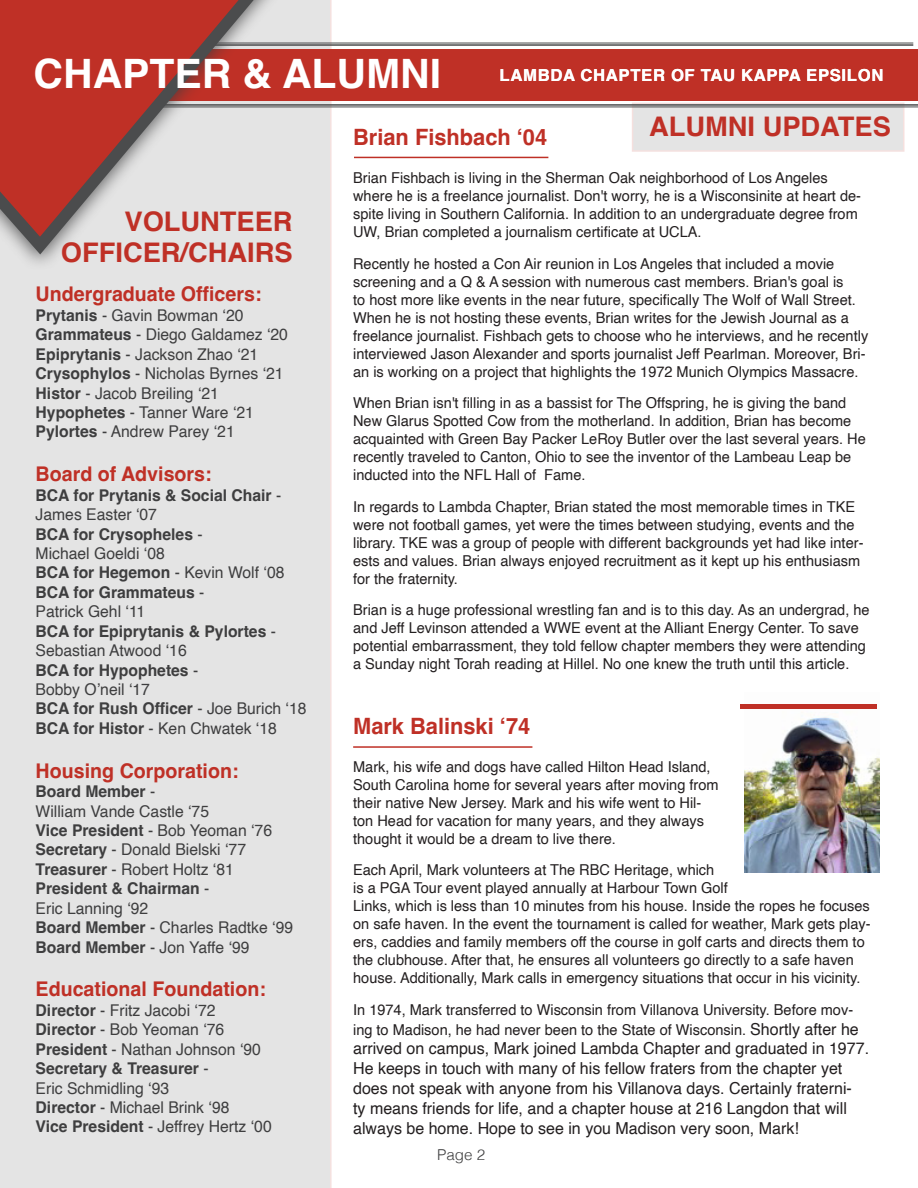
<style>
.page{position:relative;width:918px;height:1188px;background:#fff}
.page>*{position:absolute;margin:0;border:0;box-sizing:border-box;transform-origin:0 0}
.t1{font:700 40.5px "Helvetica";color:#fff}
.t2{font:700 27px "Helvetica";color:#bf3026}
.t3{font:700 22.5px "Helvetica";color:#bf3026}
.t4{font:700 20.25px "Helvetica";color:#bf3026}
.t5{font:16.5px/19.8px "Helvetica";color:#231f20}
.t6{font:700 16.5px "Helvetica";letter-spacing:.04em;color:#fff}
.t7{font:16.2px "Helvetica";color:#3e3e3f}
.t8{font:700 16.2px/19.5px "Helvetica";color:#3e3e3f}
.t9{font:15px/18px "Helvetica";color:#231f20}
.t10{font:300 15px "Helvetica";color:#3e3e3f}
.s1{font-weight:700}
.s2{font-weight:400}
.s3{font-size:16.5px}
</style>
<div class="page">
<div style="left:632px;top:103px;width:272px;height:49px;background:#e4e4e4"></div>
<div style="left:0;top:0;width:332px;height:1188px;background:#e4e4e4"></div>
<hr style="left:0;top:44px;width:913px;height:2px;background:#4b4c4d">
<hr style="left:0;top:43px;width:913px;height:1px;background:#4b4c4d">
<hr style="left:0;top:104px;width:918px;height:2px;background:#4b4c4d">
<hr style="left:0;top:107px;width:918px;height:1px;background:#4b4c4d">
<div style="left:0;top:49px;width:918px;height:52px;background:#bf3026"></div>
<div style="left:0;top:0;width:327px;height:272px;background:#3e3e3f;opacity:.75"></div>
<svg style="left:0;top:0;width:322px;height:263px"></svg>
<hr style="left:354px;top:157px;width:194px;height:1px;background:#bf3026">
<hr style="left:353px;top:746px;width:179px;height:2px;background:#bf3026">
<img style="left:744px;top:712px;width:136px;height:161px">
<div style="left:741px;top:704px;width:136px;height:5px;background:#bf3026"></div>
<p class="t1" style="left:34px;top:49px;width:409px">CHAPTER &amp; ALUMNI</p>
<p class="t6" style="left:500px;top:66px;width:385px">LAMBDA CHAPTER OF TAU KAPPA EPSILON</p>
<p class="t2" style="left:125px;top:205px;width:170px">VOLUNTEER</p>
<p class="t2" style="left:61px;top:236px;width:233px">OFFICER/CHAIRS</p>
<p class="t4" style="left:36px;top:282px;width:227px">Undergraduate Officers:</p>
<p class="t7" style="left:36px;top:303px;width:209px"><span class="s1">Prytanis</span> - Gavin Bowman ‘20</p>
<p class="t7" style="left:36px;top:322px;width:254px"><span class="s1">Grammateus</span> - Diego Galdamez ‘20</p>
<p class="t7" style="left:36px;top:342px;width:224px"><span class="s1">Epiprytanis</span> - Jackson Zhao ‘21</p>
<p class="t7" style="left:36px;top:361px;width:250px"><span class="s1">Crysophylos</span> - Nicholas Byrnes ‘21</p>
<p class="t7" style="left:36px;top:380px;width:185px"><span class="s1">Histor</span> - Jacob Breiling ‘21</p>
<p class="t7" style="left:36px;top:400px;width:220px"><span class="s1">Hypophetes</span> - Tanner Ware ‘21</p>
<p class="t7" style="left:36px;top:419px;width:201px"><span class="s1">Pylortes</span> - Andrew Parey ‘21</p>
<p class="t4" style="left:36px;top:462px;width:178px">Board of Advisors:</p>
<p class="t8" style="left:36px;top:487px;width:247px">BCA for Prytanis &amp; Social Chair <span class="s2">-<br>James Easter ‘07</span></p>
<p class="t8" style="left:36px;top:526px;width:169px">BCA for Crysopheles <span class="s2">-</span></p>
<p class="t7" style="left:36px;top:541px;width:131px">Michael Goeldi ‘08</p>
<p class="t8" style="left:36px;top:565px;width:250px">BCA for Hegemon <span class="s2">- Kevin Wolf ‘08</span></p>
<p class="t8" style="left:36px;top:584px;width:170px">BCA for Grammateus <span class="s2">-</span></p>
<p class="t7" style="left:36px;top:599px;width:111px">Patrick Gehl ‘11</p>
<p class="t8" style="left:36px;top:623px;width:242px">BCA for Epiprytanis &amp; Pylortes <span class="s2">-</span></p>
<p class="t7" style="left:36px;top:638px;width:153px">Sebastian Atwood ‘16</p>
<p class="t8" style="left:36px;top:662px;width:164px">BCA for Hypophetes <span class="s2">-</span></p>
<p class="t7" style="left:36px;top:677px;width:116px">Bobby O’neil ‘17</p>
<p class="t8" style="left:36px;top:701px;width:272px">BCA for Rush Officer <span class="s2">- Joe Burich ‘18</span></p>
<p class="t7" style="left:36px;top:716px;width:243px"><span class="s1">BCA for Histor</span> - Ken Chwatek ‘18</p>
<p class="t4" style="left:36px;top:758px;width:204px">Housing Corporation:</p>
<p class="t8" style="left:36px;top:783px;width:121px">Board Member <span class="s2">-</span></p>
<p class="t7" style="left:36px;top:798px;width:175px">William Vande Castle ‘75</p>
<p class="t8" style="left:36px;top:822px;width:238px">Vice President <span class="s2">- Bob Yeoman ‘76</span></p>
<p class="t7" style="left:36px;top:837px;width:212px"><span class="s1">Secretary</span> - Donald Bielski ‘77</p>
<p class="t7" style="left:36px;top:857px;width:200px"><span class="s1">Treasurer</span> - Robert Holtz ‘81</p>
<p class="t8" style="left:36px;top:881px;width:175px">President &amp; Chairman <span class="s2">-</span></p>
<p class="t7" style="left:36px;top:896px;width:114px">Eric Lanning ‘92</p>
<p class="t7" style="left:36px;top:915px;width:259px"><span class="s1">Board Member</span> - Charles Radtke ‘99</p>
<p class="t7" style="left:36px;top:934px;width:215px"><span class="s1">Board Member</span> - Jon Yaffe ‘99</p>
<p class="t4" style="left:36px;top:977px;width:232px">Educational Foundation:</p>
<p class="t7" style="left:36px;top:998px;width:181px"><span class="s1">Director</span> - Fritz Jacobi ‘72</p>
<p class="t7" style="left:36px;top:1017px;width:190px"><span class="s1">Director</span> - Bob Yeoman ‘76</p>
<p class="t7" style="left:36px;top:1037px;width:227px"><span class="s1">President</span> - Nathan Johnson ‘90</p>
<p class="t8" style="left:36px;top:1060px;width:174px">Secretary &amp; Treasurer <span class="s2">-</span></p>
<p class="t7" style="left:36px;top:1075px;width:135px">Eric Schmidling ‘93</p>
<p class="t7" style="left:36px;top:1095px;width:195px"><span class="s1">Director</span> - Michael Brink ‘98</p>
<p class="t7" style="left:36px;top:1114px;width:238px"><span class="s1">Vice President</span> - Jeffrey Hertz ‘00</p>
<p class="t2" style="left:649px;top:110px;width:243px">ALUMNI UPDATES</p>
<p class="t3" style="left:353px;top:124px;width:196px">Brian Fishbach ‘04</p>
<p class="t9" style="left:353px;top:169px;width:509px">Brian Fishbach is living in the Sherman Oak neighborhood of Los Angeles where he is a freelance journalist. Don't worry, he is a Wisconsinite at heart de&shy;spite living in Southern California. In addition to an undergraduate degree from UW, Brian completed a journalism certificate at UCLA.</p>
<p class="t9" style="left:353px;top:255px;width:517px">Recently he hosted a Con Air reunion in Los Angeles that included a movie screening and a Q &amp; A session with numerous cast members. Brian's goal is<br>to host more like events in the near future, specifically The Wolf of Wall Street.<br>When he is not hosting these events, Brian writes for the Jewish Journal as a freelance journalist. Fishbach gets to choose who he interviews, and he recently interviewed Jason Alexander and sports journalist Jeff Pearlman. Moreover, Bri&shy;an is working on a project that highlights the 1972 Munich Olympics Massacre.</p>
<p class="t9" style="left:353px;top:394px;width:514px">When Brian isn't filling in as a bassist for The Offspring, he is giving the band New Glarus Spotted Cow from the motherland. In addition, Brian has become acquainted with Green Bay Packer LeRoy Butler over the last several years. He recently traveled to Canton, Ohio to see the inventor of the Lambeau Leap be inducted into the NFL Hall of Fame.</p>
<p class="t9" style="left:353px;top:498px;width:512px">In regards to Lambda Chapter, Brian stated the most memorable times in TKE were not football games, yet were the times between studying, events and the library. TKE was a group of people with different backgrounds yet had like inter&shy;ests and values. Brian always enjoyed recruitment as it kept up his enthusiasm for the fraternity.</p>
<p class="t9" style="left:353px;top:601px;width:518px">Brian is a huge professional wrestling fan and is to this day. As an undergrad, he and Jeff Levinson attended a WWE event at the Alliant Energy Center. To save potential embarrassment, they told fellow chapter members they were attending a Sunday night Torah reading at Hillel. No one knew the truth until this article.</p>
<p class="t3" style="left:353px;top:712px;width:179px">Mark Balinski ‘74</p>
<p class="t9" style="left:353px;top:758px;width:367px">Mark, his wife and dogs have called Hilton Head Island, South Carolina home for several years after moving from their native New Jersey. Mark and his wife went to Hil&shy;ton Head for vacation for many years, and they always thought it would be a dream to live there.</p>
<p class="t9" style="left:353px;top:861px;width:519px">Each April, Mark volunteers at The RBC Heritage, which<br>is a PGA Tour event played annually at Harbour Town Golf<br>Links, which is less than 10 minutes from his house. Inside the ropes he focuses on safe haven. In the event the tournament is called for weather, Mark gets play&shy;ers, caddies and family members off the course in golf carts and directs them to the clubhouse. After that, he ensures all volunteers go directly to a safe haven house. Additionally, Mark calls in emergency situations that occur in his vicinity.</p>
<p class="t9" style="left:353px;top:1000px;width:507px;line-height:19.8px">In 1974, Mark transferred to Wisconsin from Villanova University. Before mov&shy;ing to Madison, he had never been to the State of Wisconsin. <span class="s3">Shortly after he</span></p>
<p class="t5" style="left:353px;top:1039px;width:517px">arrived on campus, Mark joined Lambda Chapter and graduated in 1977.<br>He keeps in touch with many of his fellow fraters from the chapter yet does not speak with anyone from his Villanova days. Certainly fraterni-<br>ty means friends for life, and a chapter house at 216 Langdon that will always be home. Hope to see in you Madison very soon, Mark!</p>
<p class="t10" style="left:437px;top:1141px;width:49px">Page 2</p>
</div>
